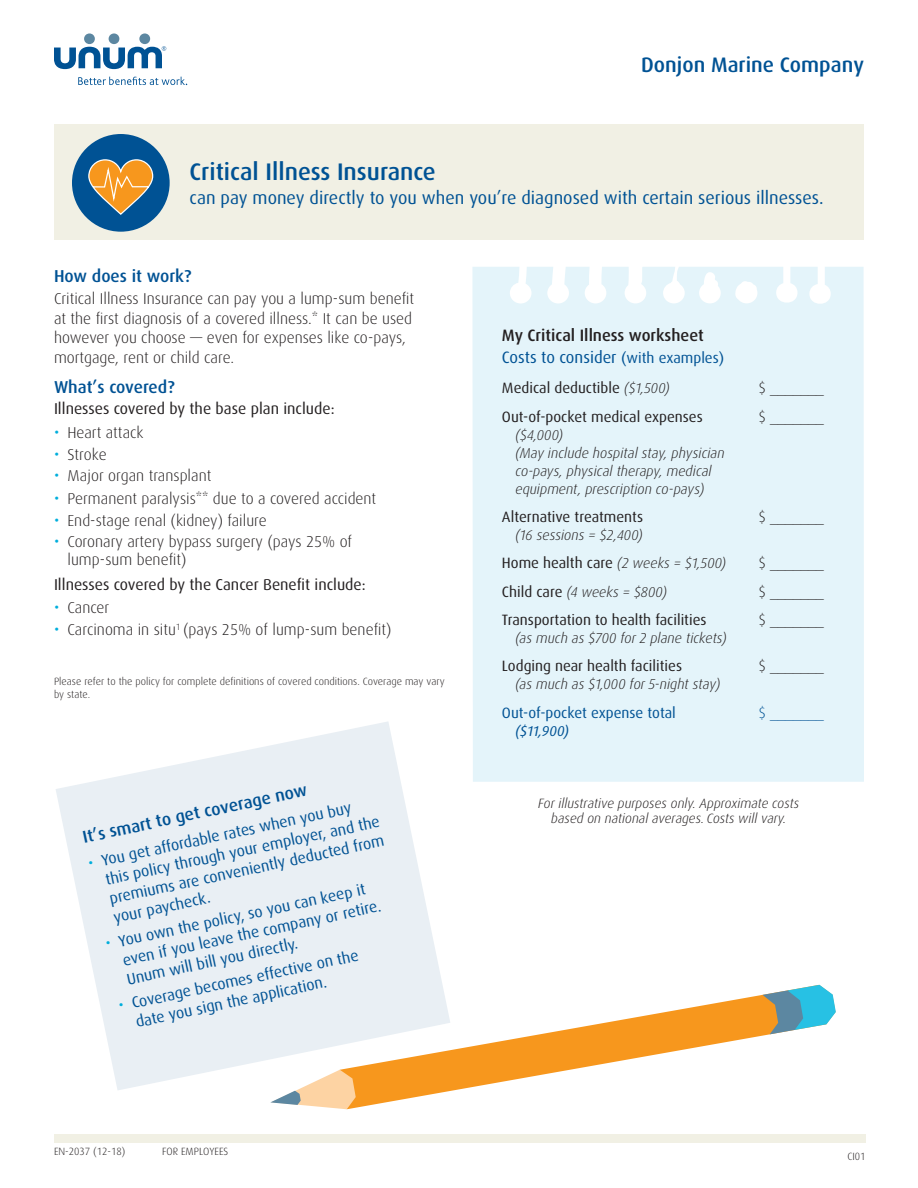
<style>
.page{position:relative;width:918px;height:1188px;background:#fff}
.page>*{position:absolute;margin:0;border:0;box-sizing:border-box;transform-origin:0 0}
.t1{font:500 24px "Dax Pro";color:#005294}
.t2{font:500 21px "Dax Pro";color:#005294}
.t3{font:18px "Dax Pro";color:#005294}
.t4{font:500 17.25px "Dax Pro";color:#005294}
.t5{font:500 16.5px/21.3px "Dax Pro";color:#231f20}
.t6{font:300 15.75px/19.5px "Dax Pro";color:#231f20}
.t7{font:15.75px/19.5px "Dax Pro";color:#005294}
.t8{font:15.75px "Dax Pro";color:#231f20}
.t9{font:15px "Dax Pro";color:#231f20}
.t10{font:300 15px "Dax Pro";color:#231f20}
.t11{font:15px "Dax Pro";color:#005294}
.t12{font:300 15px "Dax Pro";color:#005294}
.t13{font:italic 300 14.25px/18px "Dax Pro";color:#231f20}
.t14{font:italic 14.25px "Dax Pro";color:#005294}
.t15{font:italic 300 13.5px/15px "Dax Pro";color:#231f20;text-align:center}
.t16{font:300 10.5px/12.8px "Dax Pro";color:#231f20}
.s1{font-weight:400;font-size:16.5px;color:#00aedc}
.s2{font-size:16.5px;color:#00aedc}
.s3{font-weight:400;color:#005294}
.s4{font-weight:400;font-size:15px;color:#005294}
.s5{font-weight:300;font-style:italic;font-size:14.25px}
.s6{font-weight:400;font-style:normal;font-size:15px}
</style>
<div class="page">
<div style="left:54px;top:124px;width:810px;height:116px;background:#f1f0e4"></div>
<div style="left:72px;top:134px;width:98px;height:98px;background:#005294;border-radius:50%"></div>
<svg style="left:88px;top:159px;width:66px;height:56px"></svg>
<div style="left:84px;top:33px;width:11px;height:11px;background:#5c87a1;border-radius:50%"></div>
<div style="left:109px;top:33px;width:10px;height:11px;background:#5c87a1;border-radius:50%"></div>
<div style="left:139px;top:33px;width:11px;height:11px;background:#5c87a1;border-radius:50%"></div>
<svg style="left:54px;top:46px;width:112px;height:23px"></svg>
<svg style="left:78px;top:77px;width:109px;height:8px"></svg>
<div style="left:54px;top:1135px;width:812px;height:8px;background:#f1f0e4"></div>
<svg style="left:356px;top:994px;width:416px;height:114px"></svg>
<svg style="left:270px;top:1090px;width:86px;height:19px"></svg>
<svg style="left:763px;top:985px;width:73px;height:49px"></svg>
<svg style="left:56px;top:721px;width:394px;height:369px;fill:#e9eff4"></svg>
<div style="left:472px;top:267px;width:392px;height:515px;background:#e4f4fa"></div>
<h2 class="t2" style="left:641px;top:52px;width:224px">Donjon Marine Company</h2>
<h1 class="t1" style="left:190px;top:157px;width:248px">Critical Illness Insurance</h1>
<p class="t3" style="left:190px;top:187px;width:636px">can pay money directly to you when you’re diagnosed with certain serious illnesses.</p>
<p class="t4" style="left:54px;top:266px;width:139px">How does it work?</p>
<p class="t6" style="left:54px;top:289px;width:362px">Critical Illness Insurance can pay you a lump-sum benefit at the first diagnosis of a covered illness.* It can be used however you choose — even for expenses like co-pays, mortgage, rent or child care.</p>
<p class="t4" style="left:54px;top:376px;width:122px">What’s covered?</p>
<p class="t8" style="left:54px;top:399px;width:282px">Illnesses covered by the base plan include:</p>
<p class="t6" style="left:54px;top:423px;width:91px"><span class="s1">•</span> Heart attack</p>
<p class="t6" style="left:54px;top:444px;width:54px"><span class="s1">•</span> Stroke</p>
<p class="t6" style="left:54px;top:466px;width:159px"><span class="s1">•</span> Major organ transplant</p>
<p class="t6" style="left:54px;top:489px;width:324px"><span class="s1">•</span> Permanent paralysis** due to a covered accident</p>
<p class="t6" style="left:54px;top:510px;width:214px"><span class="s1">•</span> End-stage renal (kidney) failure</p>
<p class="t6" style="left:68px;top:532px;width:286px;line-height:18px;text-indent:-14px"><span class="s1">•</span> Coronary artery bypass surgery (pays 25% of lump-sum benefit)</p>
<p class="t8" style="left:54px;top:574px;width:313px">Illnesses covered by the Cancer Benefit include:</p>
<p class="t6" style="left:54px;top:598px;width:57px"><span class="s1">•</span> Cancer</p>
<p class="t6" style="left:54px;top:619px;width:339px"><span class="s1">•</span> Carcinoma in situ<sup>1</sup> (pays 25% of lump-sum benefit)</p>
<p class="t16" style="left:54px;top:675px;width:392px">Please refer to the policy for complete definitions of covered conditions. Coverage may vary by state.</p>
<p class="t4" style="left:81px;top:826px;width:231px;rotate:-12deg">It’s smart to get coverage now</p>
<p class="t7" style="left:100px;top:850px;width:282px;text-indent:-13px;rotate:-12deg"><span class="s2">•</span> You get affordable rates when you buy this policy through your employer, and the premiums are conveniently deducted from your paycheck.</p>
<p class="t7" style="left:117px;top:931px;width:265px;text-indent:-13px;rotate:-12deg"><span class="s2">•</span> You own the policy, so you can keep it even if you leave the company or retire.<br>Unum will bill you directly.</p>
<p class="t7" style="left:130px;top:993px;width:233px;text-indent:-13px;rotate:-12deg"><span class="s2">•</span> Coverage becomes effective on the date you sign the application.</p>
<p class="t16" style="left:54px;top:1145px;width:73px">EN-2037 (12-18)</p>
<p class="t16" style="left:162px;top:1145px;width:68px">FOR EMPLOYEES</p>
<p class="t5" style="left:502px;top:324px;width:224px">My Critical Illness worksheet<br><span class="s3">Costs to consider</span> <span class="s4">(with examples)</span></p>
<p class="t9" style="left:502px;top:379px;width:169px">Medical deductible <span class="s5">($1,500)</span></p>
<p class="t10" style="left:758px;top:379px;width:67px">$ _______</p>
<p class="t9" style="left:502px;top:407px;width:202px">Out-of-pocket medical expenses</p>
<p class="t10" style="left:758px;top:407px;width:67px">$ _______</p>
<p class="t13" style="left:515px;top:426px;width:211px">($4,000)<br>(May include hospital stay, physician co-pays, physical therapy, medical equipment, prescription co-pays)</p>
<p class="t9" style="left:502px;top:507px;width:143px">Alternative treatments</p>
<p class="t10" style="left:758px;top:507px;width:67px">$ _______</p>
<p class="t13" style="left:502px;top:521px;width:226px;line-height:28.3px;text-indent:14px">(16 sessions = $2,400)<br><span class="s6">Home health care</span> (2 weeks = $1,500)</p>
<p class="t10" style="left:758px;top:554px;width:67px">$ _______</p>
<p class="t13" style="left:502px;top:583px;width:167px"><span class="s6">Child care</span> (4 weeks = $800)</p>
<p class="t10" style="left:758px;top:582px;width:67px">$ _______</p>
<p class="t9" style="left:502px;top:610px;width:206px">Transportation to health facilities</p>
<p class="t10" style="left:758px;top:610px;width:67px">$ _______</p>
<p class="t13" style="left:515px;top:629px;width:213px">(as much as $700 for 2 plane tickets)</p>
<p class="t9" style="left:502px;top:657px;width:182px">Lodging near health facilities</p>
<p class="t10" style="left:758px;top:657px;width:67px">$ _______</p>
<p class="t13" style="left:515px;top:675px;width:206px">(as much as $1,000 for 5-night stay)</p>
<p class="t11" style="left:502px;top:703px;width:176px">Out-of-pocket expense total</p>
<p class="t12" style="left:758px;top:703px;width:67px">$ _______</p>
<p class="t14" style="left:515px;top:721px;width:55px">($11,900)</p>
<p class="t15" style="left:538px;top:796px;width:263px">For illustrative purposes only. Approximate costs based on national averages. Costs will vary.</p>
<p class="t16" style="left:848px;top:1149px;width:20px">CI01</p>
</div>
